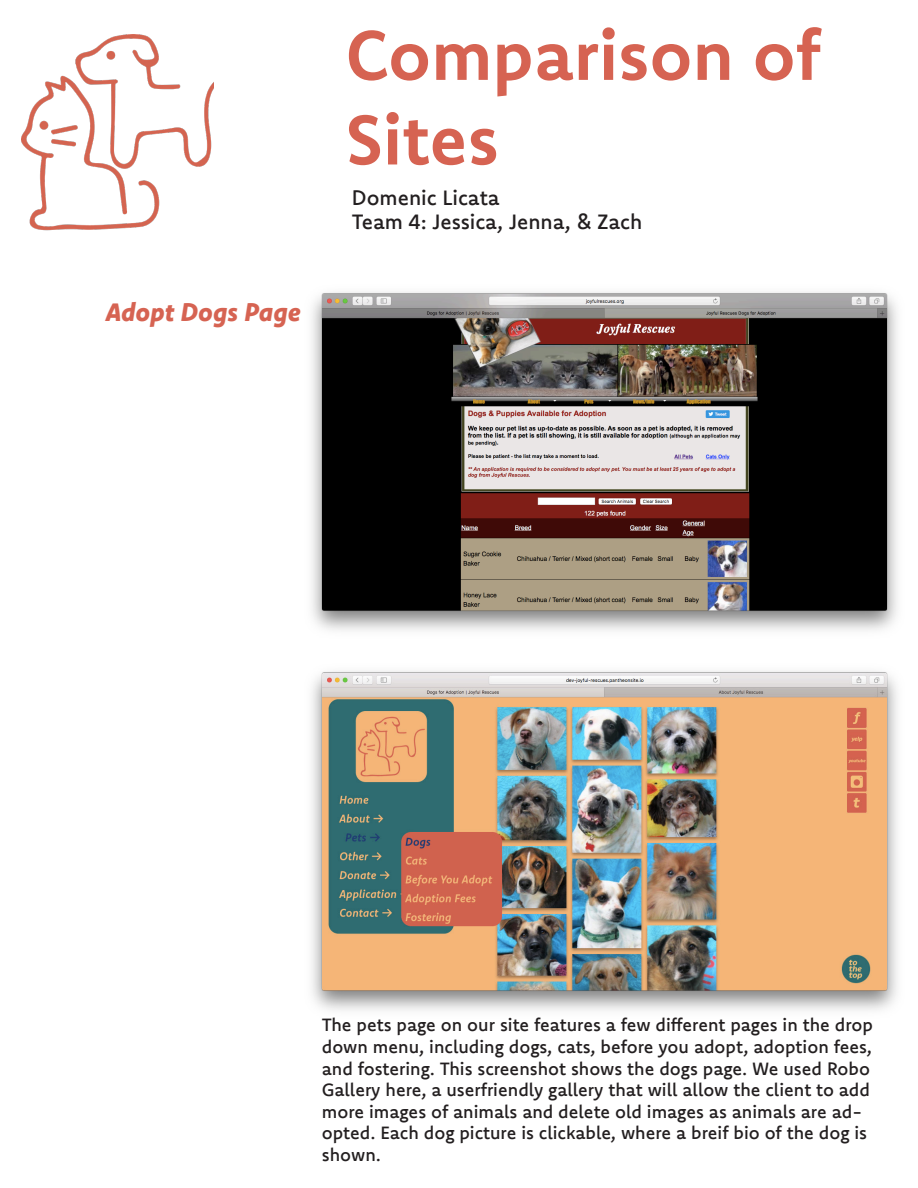
<style>
.page{position:relative;width:918px;height:1188px;background:#fff}
.page>*{position:absolute;margin:0;border:0;box-sizing:border-box;transform-origin:0 0}
.t1{font:700 70.5px "Komet";color:#d66352}
.t2{font:italic 800 25.5px "Komet";color:#d66352}
.t3{font:500 21px "Komet";color:#231f20}
.t4{font:500 18px/21.6px "Komet";color:#231f20}
</style>
<div class="page">
<img style="left:21px;top:35px;width:193px;height:196px">
<img style="left:311px;top:292px;width:587px;height:339px">
<img style="left:311px;top:671px;width:587px;height:340px">
<p class="t2" style="left:106px;top:295px;width:197px">Adopt Dogs Page</p>
<p class="t1" style="left:345px;top:9px;width:477px">Comparison of</p>
<p class="t1" style="left:345px;top:94px;width:155px">Sites</p>
<p class="t3" style="left:352px;top:184px;width:149px">Domenic Licata</p>
<p class="t3" style="left:352px;top:208px;width:292px">Team 4: Jessica, Jenna, &amp; Zach</p>
<p class="t4" style="left:322px;top:1014px;width:553px">The pets page on our site features a few different pages in the drop down menu, including dogs, cats, before you adopt, adoption fees, and fostering. This screenshot shows the dogs page. We used Robo Gallery here, a userfriendly gallery that will allow the client to add more images of animals and delete old images as animals are ad&shy;opted. Each dog picture is clickable, where a breif bio of the dog is shown.</p>
</div>
